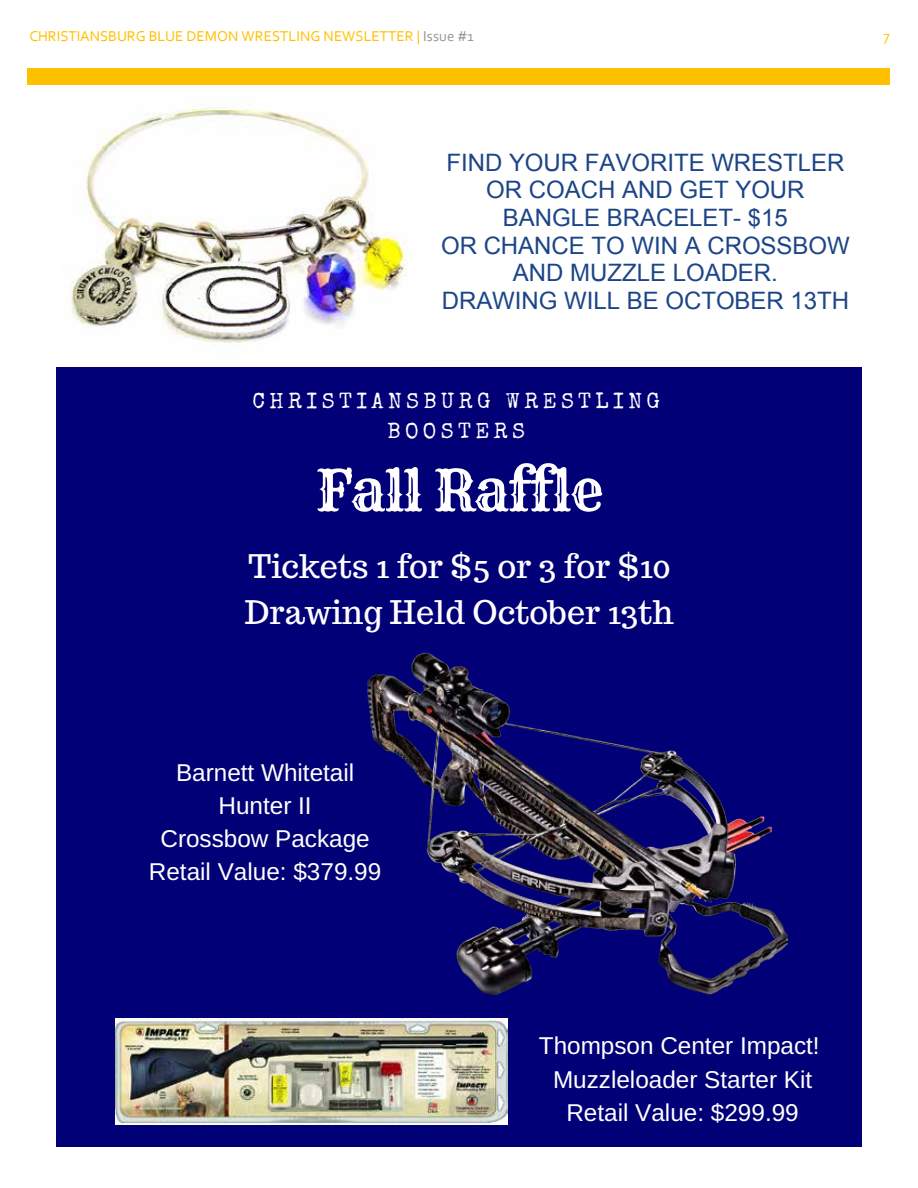
<style>
.page{position:relative;width:918px;height:1188px;background:#fff}
.page>*{position:absolute;margin:0;border:0;box-sizing:border-box;transform-origin:0 0}
.t1{font:56.25px "Rye";letter-spacing:-.03em;color:#fff}
.t2{font:32.4px/45.3px "Trocchi";color:#fff}
.t3{font:24.3px/33.2px "Arimo";color:#fff;text-align:center}
.t4{font:24px/27.6px "Arial";color:#1c4587;text-align:center}
.t5{font:21.9px/30.2px "Special Elite";letter-spacing:.2em;color:#fff;text-align:center}
.t6{font:15px "Corbel";letter-spacing:.005em;color:#ffc000}
.s1{color:#949698}
</style>
<div class="page">
<div style="left:27px;top:68px;width:863px;height:16px;background:#ffc000"></div>
<img style="left:63px;top:105px;width:363px;height:263px">
<div style="left:56px;top:368px;width:806px;height:779px;background:#020077"></div>
<img style="left:116px;top:1018px;width:391px;height:107px">
<img style="left:367px;top:653px;width:420px;height:341px">
<p class="t6" style="left:29px;top:27px;width:446px">CHRISTIANSBURG BLUE DEMON WRESTLING NEWSLETTER | <span class="s1">Issue #1</span></p>
<p class="t6" style="left:884px;top:27px;width:8px">7</p>
<p class="t4" style="left:441px;top:149px;width:410px">FIND YOUR FAVORITE WRESTLER<br>OR COACH AND GET YOUR<br>BANGLE BRACELET- $15<br>OR CHANCE TO WIN A CROSSBOW<br>AND MUZZLE LOADER.<br>DRAWING WILL BE OCTOBER 13TH</p>
<p class="t5" style="left:253px;top:386px;width:409px">CHRISTIANSBURG WRESTLING<br>BOOSTERS</p>
<h1 class="t1" style="left:315px;top:456px;width:289px">Fall Raffle</h1>
<h2 class="t2" style="left:245px;top:543px;width:431px">Tickets 1 for $5 or 3 for $10<br>Drawing Held October 13th</h2>
<p class="t3" style="left:149px;top:756px;width:234px">Barnett Whitetail<br>Hunter II<br>Crossbow Package<br>Retail Value: $379.99</p>
<p class="t3" style="left:539px;top:1030px;width:282px">Thompson Center Impact!<br>Muzzleloader Starter Kit<br>Retail Value: $299.99</p>
</div>
